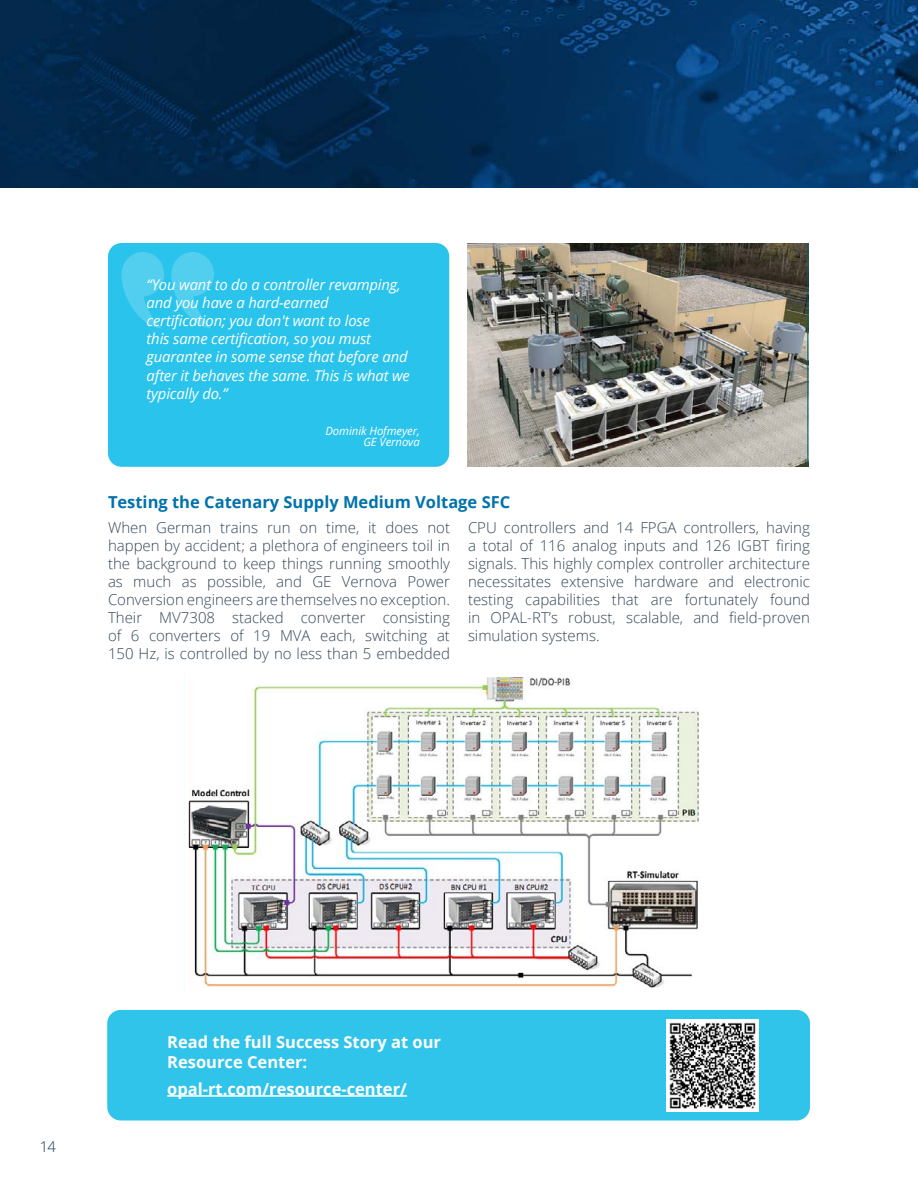
<style>
.page{position:relative;width:918px;height:1188px;background:#fff}
.page>*{position:absolute;margin:0;border:0;box-sizing:border-box;transform-origin:0 0}
.t1{font:700 16.5px/19.8px "Open Sans";color:#fff}
.t2{font:700 16.5px "Open Sans";color:#0072ac}
.t3{font:300 15px/18px "Open Sans";color:#344657;text-align:justify}
.t4{font:italic 14.85px/18.3px "Open Sans";letter-spacing:-.01em;color:#fff}
.t5{font:300 14.85px "Open Sans";color:#0b3254}
.t6{font:italic 11.4px/11.4px "Open Sans";letter-spacing:-.01em;color:#fff;text-align:right}
.t7{font:11.4px/19.5px "Arial";color:#48484a;text-align:justify}
</style>
<div class="page">
<img style="left:0;top:0;width:918px;height:187px">
<img style="left:190px;top:679px;width:509px;height:308px">
<div style="left:107px;top:1010px;width:703px;height:110px;background:#30c4eb;border-radius:14px"></div>
<img style="left:666px;top:1019px;width:92px;height:92px">
<hr style="left:167px;top:1095px;width:240px;height:2px;background:#fff">
<div style="left:108px;top:243px;width:341px;height:224px;background:#2ac3ec;border-radius:14px"></div>
<svg style="left:171px;top:252px;width:43px;height:76px"></svg>
<svg style="left:122px;top:252px;width:42px;height:76px"></svg>
<img style="left:468px;top:243px;width:340px;height:224px">
<p class="t4" style="left:147px;top:275px;width:265px">“You want to do a controller revamping, and you have a hard-earned certification; you don't want to lose<br>this same certification, so you must guarantee in some sense that before and after it behaves the same. This is what we typically do.”</p>
<p class="t6" style="left:326px;top:424px;width:96px">Dominik Hofmeyer,<br>GE Vernova</p>
<p class="t2" style="left:108px;top:491px;width:404px">Testing the Catenary Supply Medium Voltage SFC</p>
<p class="t3" style="left:108px;top:518px;width:344px">When German trains run on time, it does not happen by accident; a plethora of engineers toil in the background to keep things running smoothly as much as possible, and GE Vernova Power Conversion engineers are themselves no exception.<br>Their MV7308 stacked converter consisting of 6 converters of 19 MVA each, switching at 150 Hz, is controlled by no less than 5 embedded</p>
<p class="t3" style="left:468px;top:518px;width:344px">CPU controllers and 14 FPGA controllers, having a total of 116 analog inputs and 126 IGBT firing signals. This highly complex controller architecture necessitates extensive hardware and electronic testing capabilities that are fortunately found in OPAL-RT’s robust, scalable, and field-proven simulation systems.</p>
<p class="t7" style="left:471px;top:495px;width:6px">• • • •</p>
<p class="t5" style="left:40px;top:1136px;width:18px">14</p>
<p class="t1" style="left:167px;top:1032px;width:275px">Read the full Success Story at our<br>Resource Center:</p>
<p class="t1" style="left:167px;top:1078px;width:241px">opal-rt.com/resource-center/</p>
</div>
